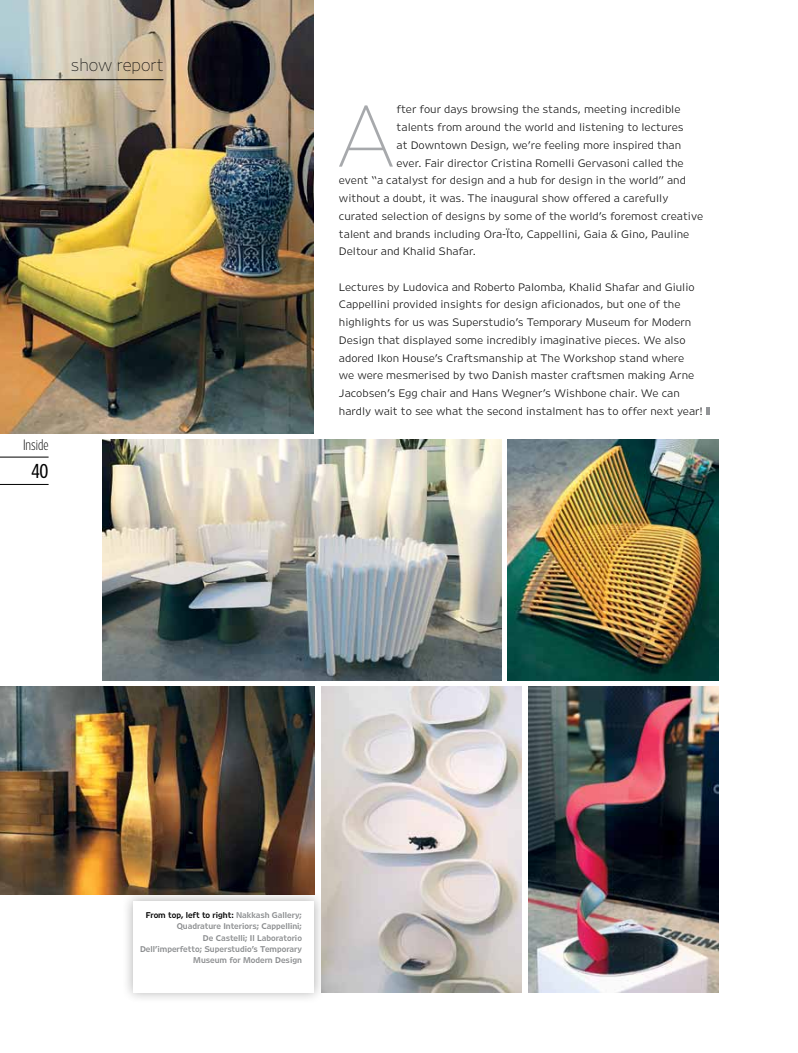
<style>
.page{position:relative;width:798px;height:1053px;background:#fff}
.page>*{position:absolute;margin:0;border:0;box-sizing:border-box;transform-origin:0 0}
.t1{font:100 85.88px "Retina Display";color:#a7a9ac}
.t2{font:500 20px "Retina Display Comp";color:#000}
.t3{font:100 17.5px "Retina Display";color:#000}
.t4{font:200 15px "Retina Display Comp";color:#000}
.t5{font:10px/17.8px "Retina Micro D02";color:#000}
.t6{font:7.5px/11.2px "Retina Micro D08";color:#8a8c8e;text-align:right}
.s1{color:#000}
</style>
<div class="page">
<hr style="left:0;top:457px;width:49px;height:1px;background:#000">
<hr style="left:0;top:484px;width:49px;height:1px;background:#000">
<img style="left:507px;top:439px;width:211px;height:241px">
<img style="left:0;top:686px;width:314px;height:208px">
<img style="left:528px;top:686px;width:190px;height:306px">
<img style="left:103px;top:439px;width:398px;height:241px">
<div style="left:121px;top:889px;width:205px;height:115px;background:#000;opacity:.3"></div>
<div style="left:133px;top:900px;width:181px;height:92px;background:#fff"></div>
<img style="left:321px;top:686px;width:200px;height:306px">
<img style="left:0;top:0;width:313px;height:433px">
<svg style="left:706px;top:407px;width:3px;height:8px"></svg>
<hr style="left:0;top:79px;width:163px;height:1px;background:#000">
<h3 class="t3" style="left:71px;top:55px;width:94px">show report</h3>
<h3 class="t4" style="left:23px;top:437px;width:27px">Inside</h3>
<h2 class="t2" style="left:31px;top:459px;width:19px">40</h2>
<h1 class="t1" style="left:335px;top:88px;width:63px">A</h1>
<p class="t5" style="left:396px;top:101px;width:285px">fter four days browsing the stands, meeting incredible</p>
<p class="t5" style="left:396px;top:118px;width:288px">talents from around the world and listening to lectures</p>
<p class="t5" style="left:396px;top:136px;width:286px">at Downtown Design, we’re feeling more inspired than</p>
<p class="t5" style="left:396px;top:154px;width:288px">ever. Fair director Cristina Romelli Gervasoni called the</p>
<p class="t5" style="left:339px;top:171px;width:348px">event “a catalyst for design and a hub for design in the world” and</p>
<p class="t5" style="left:339px;top:189px;width:331px">without a doubt, it was. The inaugural show offered a carefully</p>
<p class="t5" style="left:339px;top:207px;width:365px">curated selection of designs by some of the world’s foremost creative</p>
<p class="t5" style="left:339px;top:225px;width:352px">talent and brands including Ora-Ïto, Cappellini, Gaia &amp; Gino, Pauline</p>
<p class="t5" style="left:339px;top:242px;width:138px">Deltour and Khalid Shafar.</p>
<p class="t5" style="left:339px;top:278px;width:365px">Lectures by Ludovica and Roberto Palomba, Khalid Shafar and Giulio Cappellini provided insights for design aficionados, but one of the highlights for us was Superstudio’s Temporary Museum for Modern Design that displayed some incredibly imaginative pieces. We also adored Ikon House’s Craftsmanship at The Workshop stand where<br>we were mesmerised by two Danish master craftsmen making Arne Jacobsen’s Egg chair and Hans Wegner’s Wishbone chair. We can hardly wait to see what the second instalment has to offer next year!</p>
<p class="t6" style="left:140px;top:909px;width:163px"><span class="s1">From top, left to right:</span> Nakkash Gallery; Quadrature Interiors; Cappellini;<br>De Castelli; Il Laboratorio Dell’imperfetto; Superstudio’s Temporary Museum for Modern Design</p>
</div>
